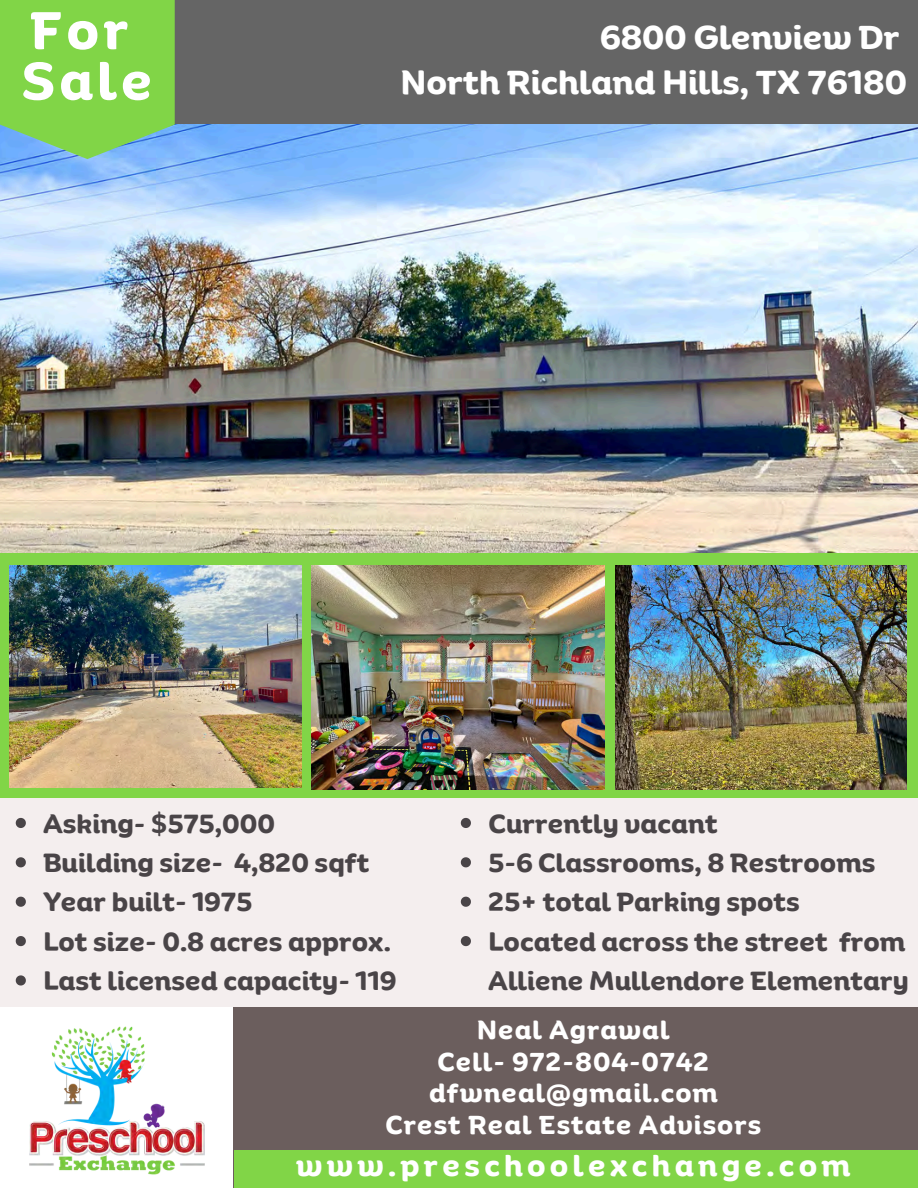
<style>
.page{position:relative;width:918px;height:1188px;background:#f4eeee}
.page>*{position:absolute;margin:0;border:0;box-sizing:border-box;transform-origin:0 0}
.t1{font:700 51px/50.7px "Binate Display";letter-spacing:.085em;color:#fff}
.t2{font:700 32.25px/45px "Binate Display";color:#fff;text-align:right}
.t3{font:700 28.8px "Binate Display";letter-spacing:.15em;color:#fff}
.t4{font:700 25.5px/39.3px "Binate Display";color:#1f1a1e}
.t5{font:700 25.2px/31.5px "Binate Display";letter-spacing:.04em;color:#fff;text-align:center}
</style>
<div class="page">
<div style="left:0;top:522px;width:918px;height:276px;background:#81d547"></div>
<img style="left:0;top:124px;width:918px;height:429px">
<div style="left:0;top:0;width:918px;height:124px;background:#656565"></div>
<div style="left:234px;top:1007px;width:684px;height:181px;background:#6b5e5d"></div>
<img style="left:0;top:1007px;width:234px;height:181px">
<div style="left:234px;top:1150px;width:684px;height:38px;background:#81d547"></div>
<div style="left:0;top:0;width:175px;height:159px;background:#81d547"></div>
<img style="left:10px;top:566px;width:291px;height:221px">
<img style="left:311px;top:566px;width:294px;height:224px">
<img style="left:615px;top:566px;width:292px;height:224px">
<svg style="left:16px;top:818px;width:10px;height:10px"></svg>
<svg style="left:16px;top:857px;width:10px;height:10px"></svg>
<svg style="left:16px;top:897px;width:10px;height:10px"></svg>
<svg style="left:16px;top:936px;width:10px;height:10px"></svg>
<svg style="left:16px;top:975px;width:10px;height:11px"></svg>
<svg style="left:461px;top:818px;width:10px;height:10px"></svg>
<svg style="left:461px;top:857px;width:10px;height:10px"></svg>
<svg style="left:461px;top:897px;width:10px;height:10px"></svg>
<svg style="left:461px;top:936px;width:10px;height:10px"></svg>
<p class="t1" style="left:22px;top:-1px;width:132px">For<br>Sale</p>
<p class="t2" style="left:401px;top:11px;width:508px">6800 Glenview Dr<br>North Richland Hills, TX 76180</p>
<p class="t4" style="left:43px;top:800px;width:355px">Asking- $575,000<br>Building size- 4,820 sqft<br>Year built- 1975<br>Lot size- 0.8 acres approx.<br>Last licensed capacity- 119</p>
<h2 class="t5" style="left:385px;top:1011px;width:378px">Neal Agrawal<br>Cell- 972-804-0742 dfwneal@gmail.com<br>Crest Real Estate Advisors</h2>
<p class="t4" style="left:488px;top:800px;width:422px">Currently vacant<br>5-6 Classrooms, 8 Restrooms<br>25+ total Parking spots<br>Located across the street from<br>Alliene Mullendore Elementary</p>
<p class="t3" style="left:296px;top:1139px;width:556px">www.preschoolexchange.com</p>
</div>
